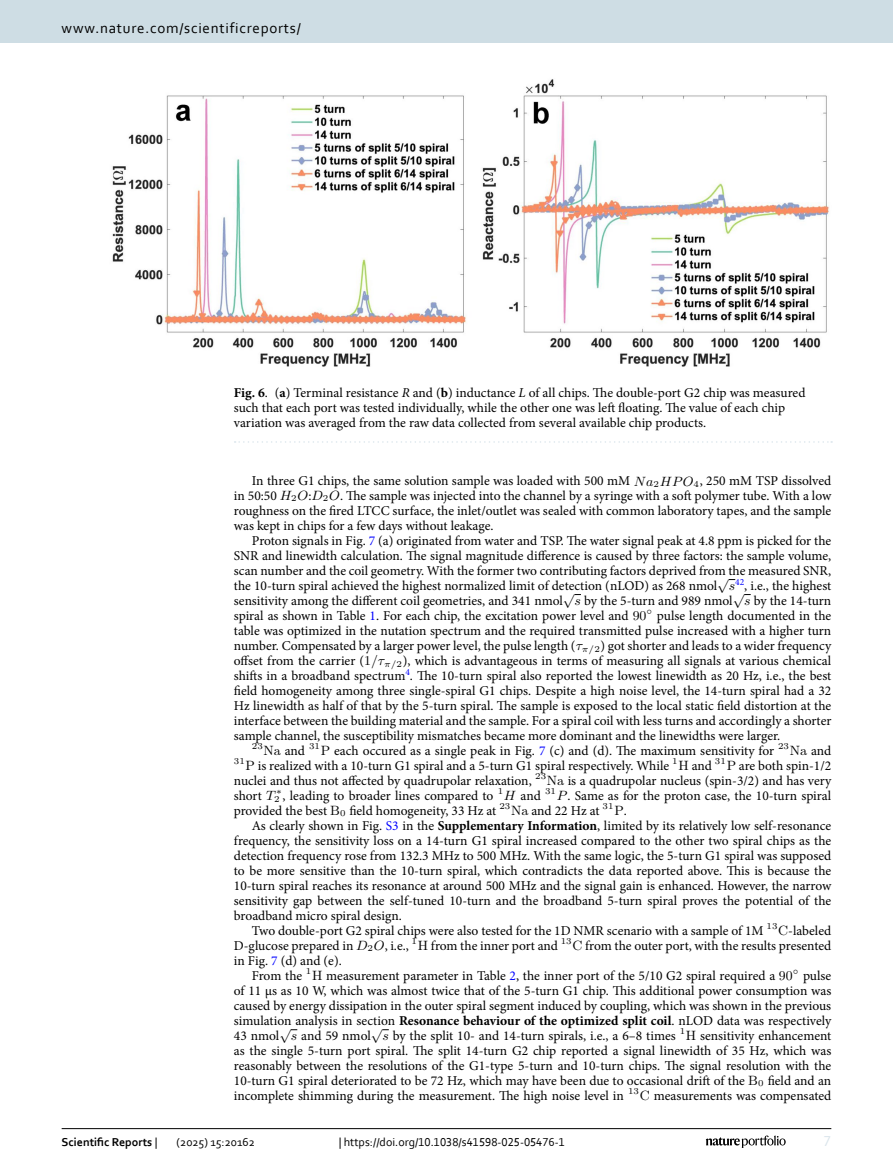
<style>
.page{position:relative;width:893px;height:1174px;background:#fff}
.page>*{position:absolute;margin:0;border:0;box-sizing:border-box;transform-origin:0 0}
.t1{font:15px "Corbel";letter-spacing:.05em;color:#000}
.t2{font:15px "Corbel";color:#d9e4eb}
.Body_Text_Indent{font:13.5px/15px "Minion Pro";color:#000;text-align:justify}
.Figure_Caption{font:13.5px/15px "Minion Pro";color:#000}
.t3{font:12px "Corbel";color:#000}
.t4{font:700 12px "Corbel";color:#000}
.t5{font:9px "LM Roman 6";color:#000}
.t6{font:9px "LM Math Italic 6";color:#000}
.s1{font-weight:700}
.s2{font-style:italic}
.s3{font-family:"LM Math Italic 9"}
.s4{color:#00f}
.s5{font-family:"LM Roman 9"}
.s6{font-family:"SFRM0900";font-size:13.5px}
.s7{font-family:"LM Roman 6"}
.s8{font-family:"LM Math Italic 9";font-size:13.5px}
.s9{font-family:"SFRM0900"}
.s10{font-weight:400}
</style>
<div class="page">
<img style="left:112px;top:79px;width:717px;height:288px">
<svg style="left:235px;top:441px;width:597px;height:2px"></svg>
<hr style="left:62px;top:1128px;width:769px;height:1px;background:#000">
<svg style="left:706px;top:1135px;width:80px;height:12px"></svg>
<div style="left:0;top:0;width:893px;height:43px;background:#cedde4"></div>
<svg style="left:574px;top:594px;width:7px;height:2px"></svg>
<svg style="left:728px;top:579px;width:23px;height:17px"></svg>
<svg style="left:290px;top:1029px;width:7px;height:2px"></svg>
<svg style="left:382px;top:1029px;width:7px;height:2px"></svg>
<p class="t1" style="left:62px;top:18px;width:241px">www.nature.com/scientificreports/</p>
<p class="Figure_Caption" style="left:234px;top:385px;width:573px"><span class="s1">Fig. 6</span>. (<span class="s1">a</span>) Terminal resistance <span class="s2">R</span> and (<span class="s1">b</span>) inductance <span class="s2">L</span> of all chips. The double-port G2 chip was measured such that each port was tested individually, while the other one was left floating. The value of each chip variation was averaged from the raw data collected from several available chip products.</p>
<p class="Body_Text_Indent" style="left:234px;top:473px;width:599px;text-indent:18px">In three G1 chips, the same solution sample was loaded with 500 mM <span class="s3">Na</span><sub>2</sub><span class="s3">HPO</span><sub>4</sub>, 250 mM TSP dissolved in 50:50 <span class="s3">H</span><sub>2</sub><span class="s3">O</span>:<span class="s3">D</span><sub>2</sub><span class="s3">O</span>. The sample was injected into the channel by a syringe with a soft polymer tube. With a low roughness on the fired LTCC surface, the inlet/outlet was sealed with common laboratory tapes, and the sample was kept in chips for a few days without leakage.</p>
<p class="Body_Text_Indent" style="left:234px;top:533px;width:599px;text-indent:18px">Proton signals in Fig. <span class="s4">7</span> (a) originated from water and TSP. The water signal peak at 4.8 ppm is picked for the SNR and linewidth calculation. The signal magnitude difference is caused by three factors: the sample volume, scan number and the coil geometry. With the former two contributing factors deprived from the measured SNR, the 10-turn spiral achieved the highest normalized limit of detection (nLOD) as 268 nmol</p>
<p class="Body_Text_Indent" style="left:729px;top:578px;width:104px"><span class="s3">s</span><sup>42</sup>, i.e., the highest</p>
<p class="Body_Text_Indent" style="left:234px;top:593px;width:331px">sensitivity among the different coil geometries, and 341 nmol</p>
<p class="Body_Text_Indent" style="left:574px;top:593px;width:160px"><span class="s3">s</span> by the 5-turn and 989 nmol</p>
<p class="Body_Text_Indent" style="left:744px;top:593px;width:89px"><span class="s3">s</span> by the 14-turn</p>
<p class="Body_Text_Indent" style="left:234px;top:608px;width:599px">spiral as shown in Table <span class="s4">1</span>. For each chip, the excitation power level and <span class="s5">90</span>◦ pulse length documented in the table was optimized in the nutation spectrum and the required transmitted pulse increased with a higher turn number. Compensated by a larger power level, the pulse length (</p>
<p class="Body_Text_Indent" style="left:234px;top:638px;width:599px;text-indent:367px">) got shorter and leads to a wider frequency offset from the carrier (<span class="s5">1</span><span class="s3">/τ</span><sub>π/</sub><sub>2</sub>), which is advantageous in terms of measuring all signals at various chemical shifts in a broadband spectrum<sup>4</sup>. The 10-turn spiral also reported the lowest linewidth as 20 Hz, i.e., the best field homogeneity among three single-spiral G1 chips. Despite a high noise level, the 14-turn spiral had a 32<br>Hz linewidth as half of that by the 5-turn spiral. The sample is exposed to the local static field distortion at the interface between the building material and the sample. For a spiral coil with less turns and accordingly a shorter sample channel, the susceptibility mismatches became more dominant and the linewidths were larger.</p>
<p class="t5" style="left:252px;top:739px;width:30px">23<span class="s6">Na</span></p>
<p class="Body_Text_Indent" style="left:285px;top:743px;width:22px">and</p>
<p class="t5" style="left:309px;top:739px;width:23px">31<span class="s6">P</span></p>
<p class="Body_Text_Indent" style="left:334px;top:743px;width:441px">each occured as a single peak in Fig. <span class="s4">7</span> (c) and (d). The maximum sensitivity for</p>
<p class="t5" style="left:778px;top:739px;width:30px">23<span class="s6">Na</span></p>
<p class="Body_Text_Indent" style="left:811px;top:743px;width:22px">and</p>
<p class="t5" style="left:234px;top:754px;width:23px">31<span class="s6">P</span></p>
<p class="Body_Text_Indent" style="left:258px;top:758px;width:413px">is realized with a 10-turn G1 spiral and a 5-turn G1 spiral respectively. While</p>
<p class="t5" style="left:672px;top:754px;width:18px">1<span class="s6">H</span></p>
<p class="Body_Text_Indent" style="left:692px;top:758px;width:22px">and</p>
<p class="t5" style="left:715px;top:754px;width:23px">31<span class="s6">P</span></p>
<p class="Body_Text_Indent" style="left:739px;top:758px;width:94px">are both spin-1/2</p>
<p class="Body_Text_Indent" style="left:234px;top:773px;width:299px">nuclei and thus not affected by quadrupolar relaxation,</p>
<p class="t5" style="left:535px;top:769px;width:30px">23<span class="s6">Na</span></p>
<p class="Body_Text_Indent" style="left:568px;top:773px;width:265px">is a quadrupolar nucleus (spin-3/2) and has very</p>
<p class="Body_Text_Indent" style="left:234px;top:788px;width:261px">short <span class="s3">T</span> ∗, leading to broader lines compared to</p>
<p class="t6" style="left:576px;top:645px;width:26px"><sup>τ</sup>π/<span class="s7">2</span></p>
<p class="t5" style="left:274px;top:792px;width:7px">2</p>
<p class="t5" style="left:498px;top:784px;width:19px">1<span class="s8">H</span></p>
<p class="Body_Text_Indent" style="left:521px;top:788px;width:22px">and</p>
<p class="t5" style="left:545px;top:784px;width:22px">31<span class="s8">P</span></p>
<p class="Body_Text_Indent" style="left:568px;top:788px;width:265px">. Same as for the proton case, the 10-turn spiral</p>
<p class="Body_Text_Indent" style="left:234px;top:803px;width:264px">provided the best <span class="s9">B</span><sub>0</sub> field homogeneity, 33 Hz at</p>
<p class="t5" style="left:499px;top:799px;width:30px">23<span class="s6">Na</span></p>
<p class="Body_Text_Indent" style="left:531px;top:803px;width:70px">and 22 Hz at</p>
<p class="t5" style="left:603px;top:799px;width:23px">31<span class="s6">P</span></p>
<p class="Body_Text_Indent" style="left:624px;top:803px;width:5px">.</p>
<p class="Body_Text_Indent" style="left:234px;top:818px;width:599px;text-indent:18px">As clearly shown in Fig. <span class="s4">S3</span> in the <span class="s1">Supplementary Information</span>, limited by its relatively low self-resonance frequency, the sensitivity loss on a 14-turn G1 spiral increased compared to the other two spiral chips as the detection frequency rose from 132.3 MHz to 500 MHz. With the same logic, the 5-turn G1 spiral was supposed to be more sensitive than the 10-turn spiral, which contradicts the data reported above. This is because the 10-turn spiral reaches its resonance at around 500 MHz and the signal gain is enhanced. However, the narrow sensitivity gap between the self-tuned 10-turn and the broadband 5-turn spiral proves the potential of the broadband micro spiral design.</p>
<p class="Body_Text_Indent" style="left:252px;top:923px;width:513px">Two double-port G2 spiral chips were also tested for the 1D NMR scenario with a sample of 1M</p>
<p class="t5" style="left:766px;top:919px;width:23px">13<span class="s6">C</span></p>
<p class="Body_Text_Indent" style="left:788px;top:923px;width:45px">-labeled</p>
<p class="Body_Text_Indent" style="left:234px;top:938px;width:176px">D-glucose prepared in <span class="s3">D</span><sub>2</sub><span class="s3">O</span>, i.e.,</p>
<p class="t5" style="left:412px;top:934px;width:18px">1<span class="s6">H</span></p>
<p class="Body_Text_Indent" style="left:431px;top:938px;width:129px">from the inner port and</p>
<p class="t5" style="left:561px;top:934px;width:23px">13<span class="s6">C</span></p>
<p class="Body_Text_Indent" style="left:585px;top:938px;width:248px">from the outer port, with the results presented</p>
<p class="Body_Text_Indent" style="left:234px;top:953px;width:109px">in Fig. <span class="s4">7</span> (d) and (e).</p>
<p class="Body_Text_Indent" style="left:252px;top:968px;width:52px">From the</p>
<p class="t5" style="left:306px;top:964px;width:18px">1<span class="s6">H</span></p>
<p class="Body_Text_Indent" style="left:234px;top:968px;width:599px;text-indent:92px">measurement parameter in Table <span class="s4">2</span>, the inner port of the 5/10 G2 spiral required a <span class="s5">90</span>◦ pulse of 11 µs as 10 W, which was almost twice that of the 5-turn G1 chip. This additional power consumption was caused by energy dissipation in the outer spiral segment induced by coupling, which was shown in the previous simulation analysis in section <span class="s1">Resonance behaviour of the optimized split coil</span>. nLOD data was respectively 43 nmol</p>
<p class="Body_Text_Indent" style="left:291px;top:1028px;width:81px"><span class="s3">s</span> and 59 nmol</p>
<p class="Body_Text_Indent" style="left:382px;top:1028px;width:295px"><span class="s3">s</span> by the split 10- and 14-turn spirals, i.e., a 6–8 times</p>
<p class="t5" style="left:680px;top:1024px;width:18px">1<span class="s6">H</span></p>
<p class="Body_Text_Indent" style="left:234px;top:1028px;width:599px;text-indent:466px">sensitivity enhancement as the single 5-turn port spiral. The split 14-turn G2 chip reported a signal linewidth of 35 Hz, which was reasonably between the resolutions of the G1-type 5-turn and 10-turn chips. The signal resolution with the 10-turn G1 spiral deteriorated to be 72 Hz, which may have been due to occasional drift of the <span class="s9">B</span><sub>0</sub> field and an incomplete shimming during the measurement. The high noise level in</p>
<p class="t5" style="left:628px;top:1084px;width:23px">13<span class="s6">C</span></p>
<p class="Body_Text_Indent" style="left:654px;top:1088px;width:179px">measurements was compensated</p>
<p class="t4" style="left:62px;top:1134px;width:97px">Scientific Reports <span class="s10">|</span></p>
<p class="t3" style="left:177px;top:1134px;width:80px">(2025) 15:20162</p>
<p class="t3" style="left:339px;top:1134px;width:228px">| https://doi.org/10.1038/s41598-025-05476-1</p>
<p class="t2" style="left:824px;top:1132px;width:9px">7</p>
</div>
